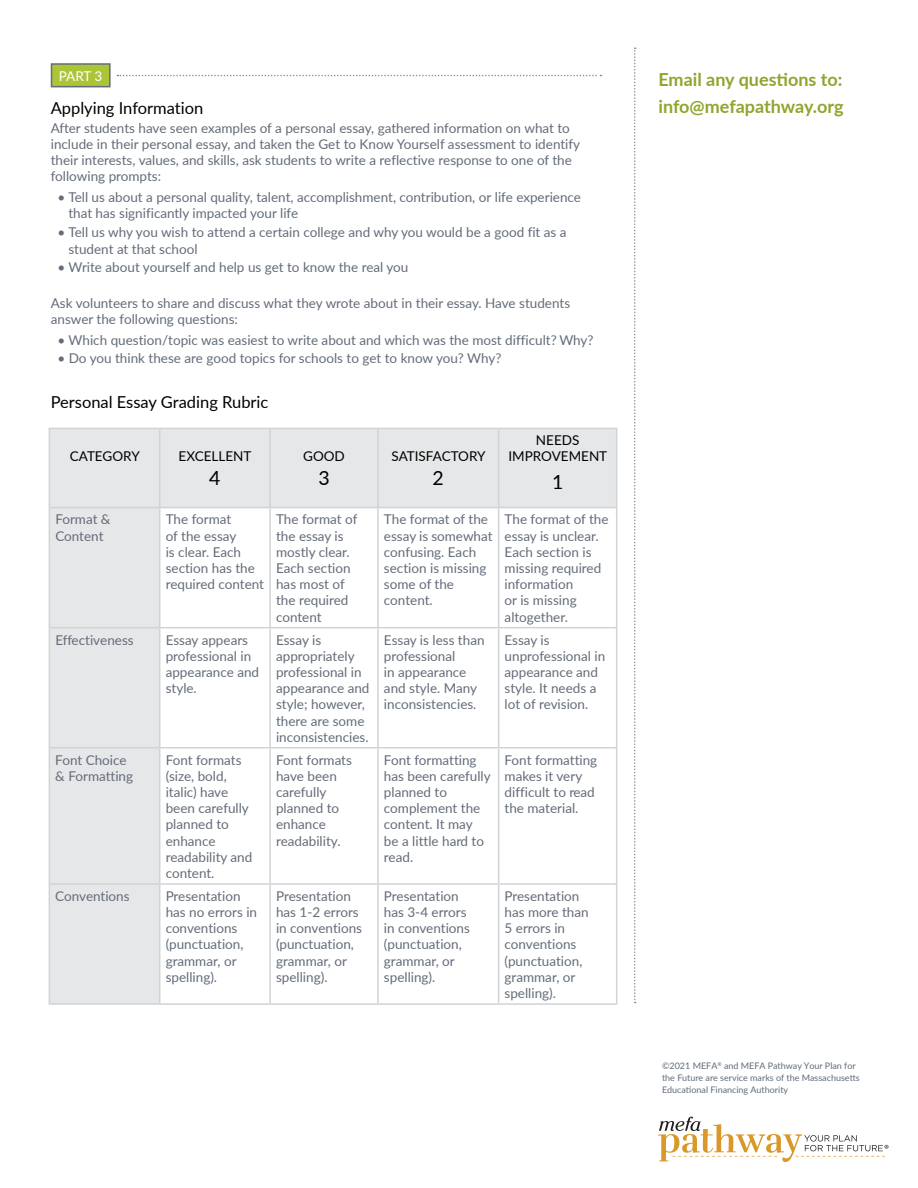
<style>
.page{position:relative;width:918px;height:1188px;background:#fff}
.page>*{position:absolute;margin:0;border:0;box-sizing:border-box;transform-origin:0 0}
.t1{font:19.5px "Lato";color:#000}
.t2{font:700 18px/27px "Lato";color:#8ea62d}
.t3{font:16.5px "Lato";color:#000}
.t4{font:13.5px/16.2px "Lato";color:#636c79}
.t5{font:13.5px/16.2px "Lato";color:#000;text-align:center}
.t6{font:13.5px "Lato";color:#fff}
.t7{font:9px/12px "Lato";color:#616c79}
.s1{font-style:inherit}
</style>
<div class="page">
<svg style="left:117px;top:75px;width:484px;height:1px"></svg>
<div style="left:52px;top:64px;width:58px;height:23px;background:#acc537"></div>
<div style="left:51px;top:63px;width:60px;height:24px;border:2px solid #636c79"></div>
<svg style="left:634px;top:48px;width:2px;height:955px"></svg>
<svg style="left:50px;top:429px;width:566px;height:574px"></svg>
<hr style="left:49px;top:428px;width:111px;height:1px;background:#d1d3d4">
<hr style="left:49px;top:429px;width:1px;height:78px;background:#d1d3d4">
<hr style="left:160px;top:428px;width:110px;height:1px;background:#d1d3d4">
<hr style="left:159px;top:429px;width:1px;height:78px;background:#d1d3d4">
<hr style="left:270px;top:428px;width:108px;height:1px;background:#d1d3d4">
<hr style="left:269px;top:429px;width:2px;height:78px;background:#d1d3d4">
<hr style="left:378px;top:428px;width:121px;height:1px;background:#d1d3d4">
<hr style="left:377px;top:429px;width:2px;height:78px;background:#d1d3d4">
<hr style="left:499px;top:428px;width:118px;height:1px;background:#d1d3d4">
<hr style="left:498px;top:429px;width:1px;height:78px;background:#d1d3d4">
<hr style="left:616px;top:429px;width:1px;height:78px;background:#d1d3d4">
<hr style="left:49px;top:507px;width:111px;height:1px;background:#d1d3d4">
<hr style="left:49px;top:508px;width:1px;height:119px;background:#d1d3d4">
<hr style="left:160px;top:507px;width:110px;height:1px;background:#d1d3d4">
<hr style="left:159px;top:508px;width:1px;height:119px;background:#d1d3d4">
<hr style="left:270px;top:507px;width:108px;height:1px;background:#d1d3d4">
<hr style="left:269px;top:508px;width:2px;height:119px;background:#d1d3d4">
<hr style="left:378px;top:507px;width:121px;height:1px;background:#d1d3d4">
<hr style="left:377px;top:508px;width:2px;height:119px;background:#d1d3d4">
<hr style="left:499px;top:507px;width:118px;height:1px;background:#d1d3d4">
<hr style="left:498px;top:508px;width:1px;height:119px;background:#d1d3d4">
<hr style="left:616px;top:508px;width:1px;height:119px;background:#d1d3d4">
<hr style="left:49px;top:627px;width:111px;height:1px;background:#d1d3d4">
<hr style="left:49px;top:628px;width:1px;height:119px;background:#d1d3d4">
<hr style="left:160px;top:627px;width:110px;height:1px;background:#d1d3d4">
<hr style="left:159px;top:628px;width:1px;height:119px;background:#d1d3d4">
<hr style="left:270px;top:627px;width:108px;height:1px;background:#d1d3d4">
<hr style="left:269px;top:628px;width:2px;height:119px;background:#d1d3d4">
<hr style="left:378px;top:627px;width:121px;height:1px;background:#d1d3d4">
<hr style="left:377px;top:628px;width:2px;height:119px;background:#d1d3d4">
<hr style="left:499px;top:627px;width:118px;height:1px;background:#d1d3d4">
<hr style="left:498px;top:628px;width:1px;height:119px;background:#d1d3d4">
<hr style="left:616px;top:628px;width:1px;height:119px;background:#d1d3d4">
<hr style="left:49px;top:747px;width:111px;height:1px;background:#d1d3d4">
<hr style="left:49px;top:748px;width:1px;height:135px;background:#d1d3d4">
<hr style="left:160px;top:747px;width:110px;height:1px;background:#d1d3d4">
<hr style="left:159px;top:748px;width:1px;height:135px;background:#d1d3d4">
<hr style="left:270px;top:747px;width:108px;height:1px;background:#d1d3d4">
<hr style="left:269px;top:748px;width:2px;height:135px;background:#d1d3d4">
<hr style="left:378px;top:747px;width:121px;height:1px;background:#d1d3d4">
<hr style="left:377px;top:748px;width:2px;height:135px;background:#d1d3d4">
<hr style="left:499px;top:747px;width:118px;height:1px;background:#d1d3d4">
<hr style="left:498px;top:748px;width:1px;height:135px;background:#d1d3d4">
<hr style="left:616px;top:748px;width:1px;height:135px;background:#d1d3d4">
<hr style="left:49px;top:883px;width:111px;height:2px;background:#d1d3d4">
<hr style="left:49px;top:885px;width:1px;height:118px;background:#d1d3d4">
<hr style="left:160px;top:883px;width:110px;height:2px;background:#d1d3d4">
<hr style="left:159px;top:885px;width:1px;height:118px;background:#d1d3d4">
<hr style="left:270px;top:883px;width:108px;height:2px;background:#d1d3d4">
<hr style="left:269px;top:885px;width:2px;height:118px;background:#d1d3d4">
<hr style="left:378px;top:883px;width:121px;height:2px;background:#d1d3d4">
<hr style="left:377px;top:885px;width:2px;height:118px;background:#d1d3d4">
<hr style="left:499px;top:883px;width:118px;height:2px;background:#d1d3d4">
<hr style="left:498px;top:885px;width:1px;height:118px;background:#d1d3d4">
<hr style="left:616px;top:885px;width:1px;height:118px;background:#d1d3d4">
<hr style="left:49px;top:1003px;width:111px;height:2px;background:#d1d3d4">
<hr style="left:160px;top:1003px;width:110px;height:2px;background:#d1d3d4">
<hr style="left:270px;top:1003px;width:108px;height:2px;background:#d1d3d4">
<hr style="left:378px;top:1003px;width:121px;height:2px;background:#d1d3d4">
<hr style="left:499px;top:1003px;width:118px;height:2px;background:#d1d3d4">
<svg style="left:658px;top:1117px;width:230px;height:45px"></svg>
<p class="t6" style="left:59px;top:66px;width:45px">PART 3</p>
<p class="t3" style="left:51px;top:96px;width:154px">Applying Information</p>
<p class="t4" style="left:51px;top:119px;width:531px">After students have seen examples of a personal essay, gathered information on what to include in their personal essay, and taken the Get to Know Yourself assessment to identify their interests, values, and skills, ask students to write a reflective response to one of the following prompts:</p>
<p class="t4" style="left:68px;top:189px;width:514px;text-indent:-11px">• Tell us about a personal quality, talent, accomplishment, contribution, or life experience that has significantly impacted your life</p>
<p class="t4" style="left:68px;top:224px;width:500px;text-indent:-11px">• Tell us why you wish to attend a certain college and why you would be a good fit as a student at that school</p>
<p class="t4" style="left:57px;top:259px;width:352px">• Write about yourself and help us get to know the real you</p>
<p class="t4" style="left:51px;top:294px;width:521px">Ask volunteers to share and discuss what they wrote about in their essay. Have students answer the following questions:</p>
<p class="t4" style="left:58px;top:331px;width:538px">• Which question/topic was easiest to write about and which was the most difficult? Why?</p>
<p class="t4" style="left:58px;top:350px;width:445px">• Do you think these are good topics for schools to get to know you? Why?</p>
<p class="t3" style="left:51px;top:391px;width:219px">Personal Essay Grading Rubric</p>
<p class="t5" style="left:70px;top:448px;width:71px">CATEGORY</p>
<p class="t5" style="left:179px;top:448px;width:74px">EXCELLENT</p>
<h1 class="t1" style="left:209px;top:464px;width:13px">4</h1>
<p class="t5" style="left:303px;top:448px;width:43px">GOOD</p>
<h1 class="t1" style="left:318px;top:464px;width:13px">3</h1>
<p class="t5" style="left:392px;top:448px;width:96px">SATISFACTORY</p>
<h1 class="t1" style="left:433px;top:464px;width:13px">2</h1>
<p class="t5" style="left:508px;top:432px;width:100px">NEEDS<br>IMPROVEMENT</p>
<h1 class="t1" style="left:552px;top:468px;width:13px">1</h1>
<p class="t4" style="left:55px;top:511px;width:57px">Format &amp;<br>Content</p>
<p class="t4" style="left:166px;top:511px;width:100px">The format<br>of the essay<br>is clear. Each section has the required content</p>
<p class="t4" style="left:276px;top:511px;width:83px">The format of the essay is mostly clear.<br>Each section has most of the required content</p>
<p class="t4" style="left:384px;top:511px;width:110px">The format of the essay is somewhat confusing. Each section is missing some of the content.</p>
<p class="t4" style="left:505px;top:511px;width:106px">The format of the essay is unclear.<br>Each section is missing required information<br>or is missing altogether.</p>
<p class="t4" style="left:55px;top:631px;width:80px">Effectiveness</p>
<p class="t4" style="left:166px;top:631px;width:95px">Essay appears professional in appearance and style.</p>
<p class="t4" style="left:276px;top:631px;width:95px">Essay is appropriately professional in appearance and style; however, there are some inconsistencies.</p>
<p class="t4" style="left:384px;top:631px;width:102px">Essay is less than professional<br>in appearance and style. Many inconsistencies.</p>
<p class="t4" style="left:505px;top:631px;width:102px">Essay is unprofessional in appearance and style. It needs a lot of revision.</p>
<p class="t4" style="left:55px;top:751px;width:79px">Font Choice &amp; Formatting</p>
<p class="t4" style="left:166px;top:751px;width:88px">Font formats (size, bold, italic) have been carefully planned to enhance readability and content.</p>
<p class="t4" style="left:276px;top:751px;width:77px">Font formats have been carefully planned to enhance readability.</p>
<p class="t4" style="left:384px;top:751px;width:108px">Font formatting has been carefully planned to complement the content. It may be a little hard to read.</p>
<p class="t4" style="left:505px;top:751px;width:94px">Font formatting makes it very difficult to read the material.</p>
<p class="t4" style="left:55px;top:887px;width:76px">Conventions</p>
<p class="t4" style="left:166px;top:887px;width:93px">Presentation has no errors in conventions (punctuation, grammar, or spelling).</p>
<p class="t4" style="left:276px;top:887px;width:88px">Presentation has 1-2 errors in conventions (punctuation, grammar, or spelling).</p>
<p class="t4" style="left:384px;top:887px;width:88px">Presentation has 3-4 errors in conventions (punctuation, grammar, or spelling).</p>
<p class="t4" style="left:505px;top:887px;width:86px">Presentation has more than<br>5 errors in conventions (punctuation, grammar, or spelling).</p>
<h2 class="t2" style="left:658px;top:65px;width:187px">Email any questions to: info@mefapathway.org</h2>
<p class="t7" style="left:662px;top:1060px;width:199px"><span class="s1">©20</span>21 <span class="s1">MEFA</span><sup>®</sup> and MEFA Pathway Your Plan for the Future are service marks of the Massachusetts<br>Educational Financing Authority</p>
</div>
